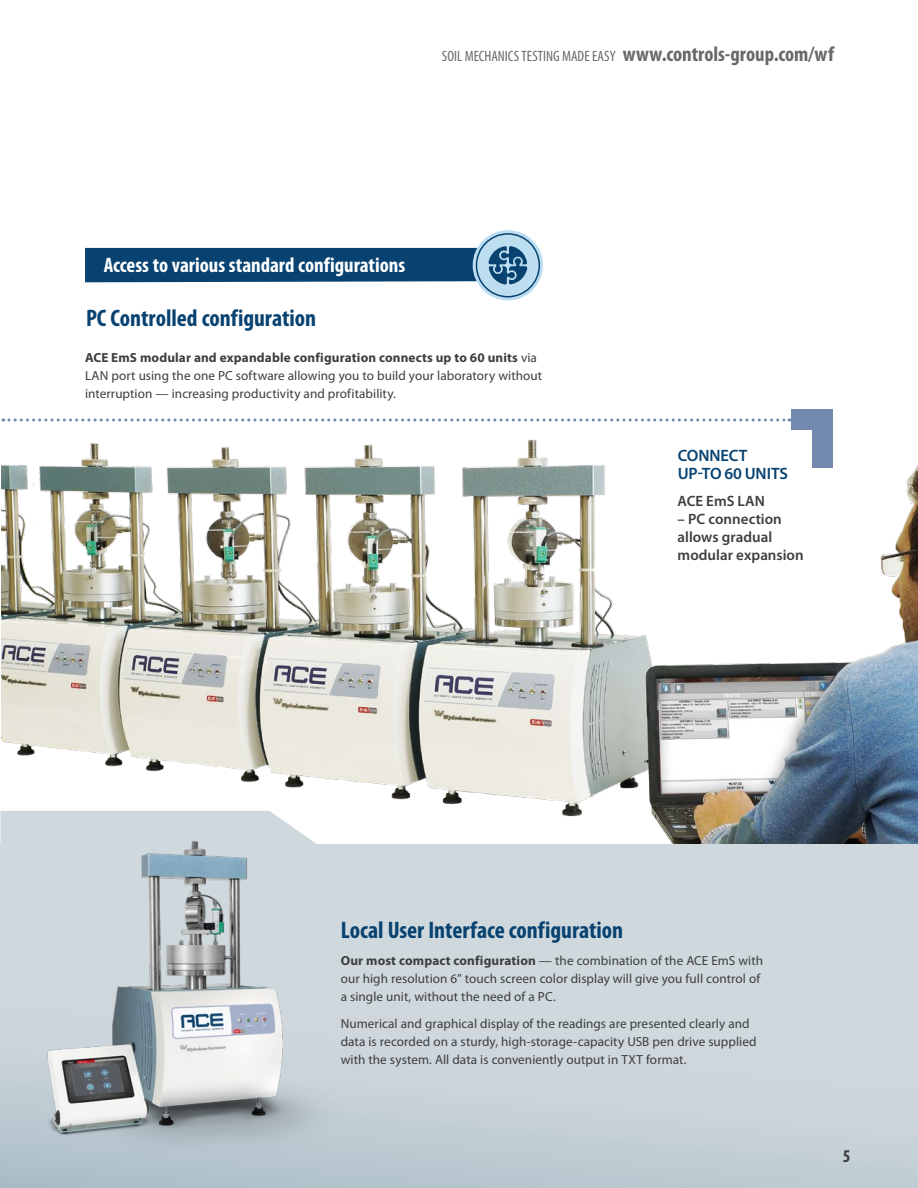
<style>
.page{position:relative;width:918px;height:1188px;background:#fff}
.page>*{position:absolute;margin:0;border:0;box-sizing:border-box;transform-origin:0 0}
.Headings_3{font:700 condensed 24px "Myriad Pro";color:#084271}
.Heading_5{font:700 condensed 21px "Myriad Pro";color:#fff}
.page_number{font:700 condensed 18px "Myriad Pro";color:#3e3e3f}
.Small_quote{font:600 16.5px/18px "Myriad Pro";letter-spacing:-.005em;color:#084271}
.t1{font:condensed 15px "Myriad Pro";color:#69696c}
.Small_quote-2{font:600 15px/18px "Myriad Pro";color:#3e3e3f}
.body_copy{font:13.2px/18px "Myriad Pro";letter-spacing:.005em;color:#3e3e3f}
.s1{font-weight:700;font-size:21px}
.s2{font-weight:700}
</style>
<div class="page">
<img style="left:1px;top:418px;width:917px;height:393px">
<svg style="left:0;top:811px;width:918px;height:377px;background:#c8d2d7"></svg>
<div style="left:813px;top:426px;width:20px;height:41px;background:#738aae"></div>
<div style="left:791px;top:409px;width:42px;height:21px;background:#738aae"></div>
<svg style="left:3px;top:418px;width:787px;height:3px"></svg>
<img style="left:30px;top:835px;width:330px;height:327px">
<svg style="left:473px;top:230px;width:70px;height:70px;background:#add1e5"></svg>
<div style="left:476px;top:233px;width:64px;height:64px;border:2px solid #084271;border-radius:50%"></div>
<svg style="left:85px;top:246px;width:442px;height:39px;background:#306189"></svg>
<p class="t1" style="left:442px;top:47px;width:394px">SOIL MECHANICS TESTING MADE EASY <span class="s1">www.controls-group.com/wf</span></p>
<p class="Heading_5" style="left:104px;top:253px;width:303px">Access to various standard configurations</p>
<p class="Headings_3" style="left:86px;top:304px;width:231px">PC Controlled configuration</p>
<p class="body_copy" style="left:85px;top:348px;width:459px"><span class="s2">ACE EmS modular and expandable configuration connects up to 60 units</span> via<br>LAN port using the one PC software allowing you to build your laboratory without interruption — increasing productivity and profitability.</p>
<p class="Small_quote" style="left:678px;top:446px;width:112px">CONNECT<br>UP-TO 60 UNITS</p>
<p class="Small_quote-2" style="left:678px;top:492px;width:89px">ACE EmS LAN</p>
<p class="Small_quote-2" style="left:678px;top:510px;width:128px">– PC connection allows gradual modular expansion</p>
<p class="Headings_3" style="left:341px;top:916px;width:284px">Local User Interface configuration</p>
<p class="body_copy" style="left:341px;top:951px;width:424px"><span class="s2">Our most compact configuration</span> — the combination of the ACE EmS with our high resolution 6” touch screen color display will give you full control of a single unit, without the need of a PC.</p>
<p class="body_copy" style="left:341px;top:1014px;width:418px">Numerical and graphical display of the readings are presented clearly and data is recorded on a sturdy, high-storage-capacity USB pen drive supplied with the system. All data is conveniently output in TXT format.</p>
<p class="page_number" style="left:843px;top:1146px;width:9px">5</p>
</div>
